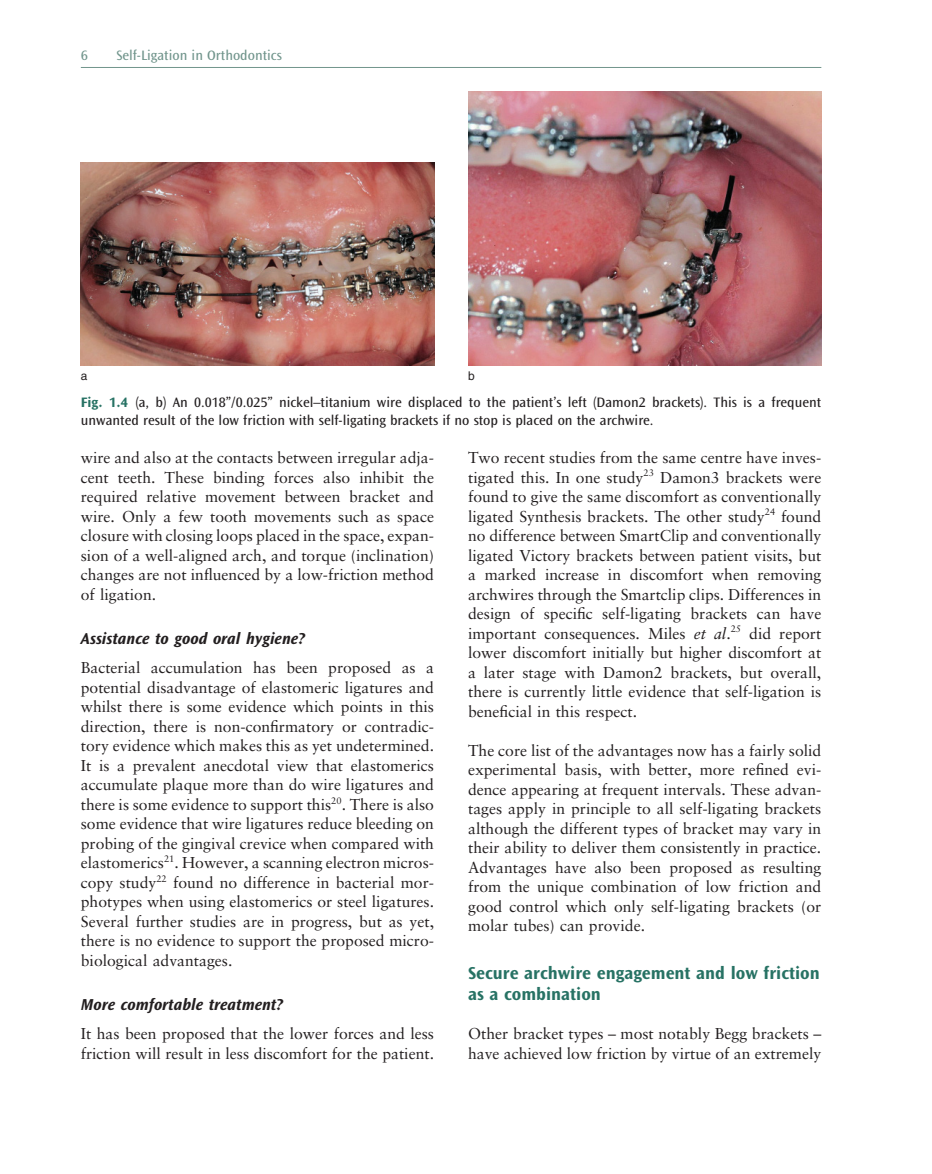
<style>
.page{position:relative;width:932px;height:1174px;background:#fff}
.page>*{position:absolute;margin:0;border:0;box-sizing:border-box;transform-origin:0 0}
.t1{font:700 18px/21.8px "Ocean Sans";color:#277264}
.t2{font:italic 700 16.5px "Ocean Sans";color:#231f20}
.t3{font:15.75px/19.5px "Sabon";color:#231f20;text-align:justify}
.t4{font:14.25px/18px "Ocean Sans";color:#231f20}
.t5{font:14.25px "Ocean Sans";color:#71958c}
.t6{font:12px "Helvetica LT Std";color:#231f20}
.s1{font-weight:700;color:#277264}
.s2{font-style:italic}
</style>
<div class="page">
<hr style="left:81px;top:67px;width:740px;height:1px;background:#71958c">
<img style="left:81px;top:163px;width:353px;height:202px">
<img style="left:468px;top:91px;width:353px;height:274px">
<p class="t5" style="left:81px;top:49px;width:8px">6</p>
<p class="t5" style="left:116px;top:49px;width:167px">Self-Ligation in Orthodontics</p>
<p class="t6" style="left:81px;top:371px;width:8px">a</p>
<p class="t6" style="left:468px;top:371px;width:8px">b</p>
<p class="t4" style="left:81px;top:394px;width:741px"><span class="s1">Fig. 1.4</span> (a, b) An 0.018”/0.025” nickel–titanium wire displaced to the patient’s left (Damon2 brackets). This is a frequent unwanted result of the low friction with self-ligating brackets if no stop is placed on the archwire.</p>
<p class="t3" style="left:81px;top:449px;width:354px">wire and also at the contacts between irregular adja&shy;cent teeth. These binding forces also inhibit the required relative movement between bracket and wire. Only a few tooth movements such as space closure with closing loops placed in the space, expan&shy;sion of a well-aligned arch, and torque (inclination) changes are not influenced by a low-friction method of ligation.</p>
<p class="t2" style="left:81px;top:632px;width:225px">Assistance to good oral hygiene?</p>
<p class="t3" style="left:81px;top:659px;width:354px">Bacterial accumulation has been proposed as a potential disadvantage of elastomeric ligatures and whilst there is some evidence which points in this direction, there is non-confirmatory or contradic&shy;tory evidence which makes this as yet undetermined.<br>It is a prevalent anecdotal view that elastomerics accumulate plaque more than do wire ligatures and there is some evidence to support this<sup>20</sup>. There is also some evidence that wire ligatures reduce bleeding on probing of the gingival crevice when compared with elastomerics<sup>21</sup>. However, a scanning electron micros&shy;copy study<sup>22</sup> found no difference in bacterial mor&shy;photypes when using elastomerics or steel ligatures.<br>Several further studies are in progress, but as yet, there is no evidence to support the proposed micro&shy;biological advantages.</p>
<p class="t2" style="left:81px;top:998px;width:204px">More comfortable treatment?</p>
<p class="t3" style="left:81px;top:1025px;width:354px">It has been proposed that the lower forces and less friction will result in less discomfort for the patient.</p>
<p class="t3" style="left:468px;top:449px;width:354px">Two recent studies from the same centre have inves&shy;tigated this. In one study<sup>23</sup> Damon3 brackets were found to give the same discomfort as conventionally ligated Synthesis brackets. The other study<sup>24</sup> found no difference between SmartClip and conventionally ligated Victory brackets between patient visits, but a marked increase in discomfort when removing archwires through the Smartclip clips. Differences in design of specific self-ligating brackets can have important consequences. Miles <span class="s2">et al</span>.<sup>25</sup> did report lower discomfort initially but higher discomfort at a later stage with Damon2 brackets, but overall, there is currently little evidence that self-ligation is beneficial in this respect.</p>
<p class="t3" style="left:468px;top:742px;width:354px">The core list of the advantages now has a fairly solid experimental basis, with better, more refined evi&shy;dence appearing at frequent intervals. These advan&shy;tages apply in principle to all self-ligating brackets although the different types of bracket may vary in their ability to deliver them consistently in practice.<br>Advantages have also been proposed as resulting from the unique combination of low friction and good control which only self-ligating brackets (or molar tubes) can provide.</p>
<p class="t1" style="left:468px;top:963px;width:353px">Secure archwire engagement and low friction as a combination</p>
<p class="t3" style="left:468px;top:1025px;width:354px">Other bracket types – most notably Begg brackets – have achieved low friction by virtue of an extremely</p>
</div>
